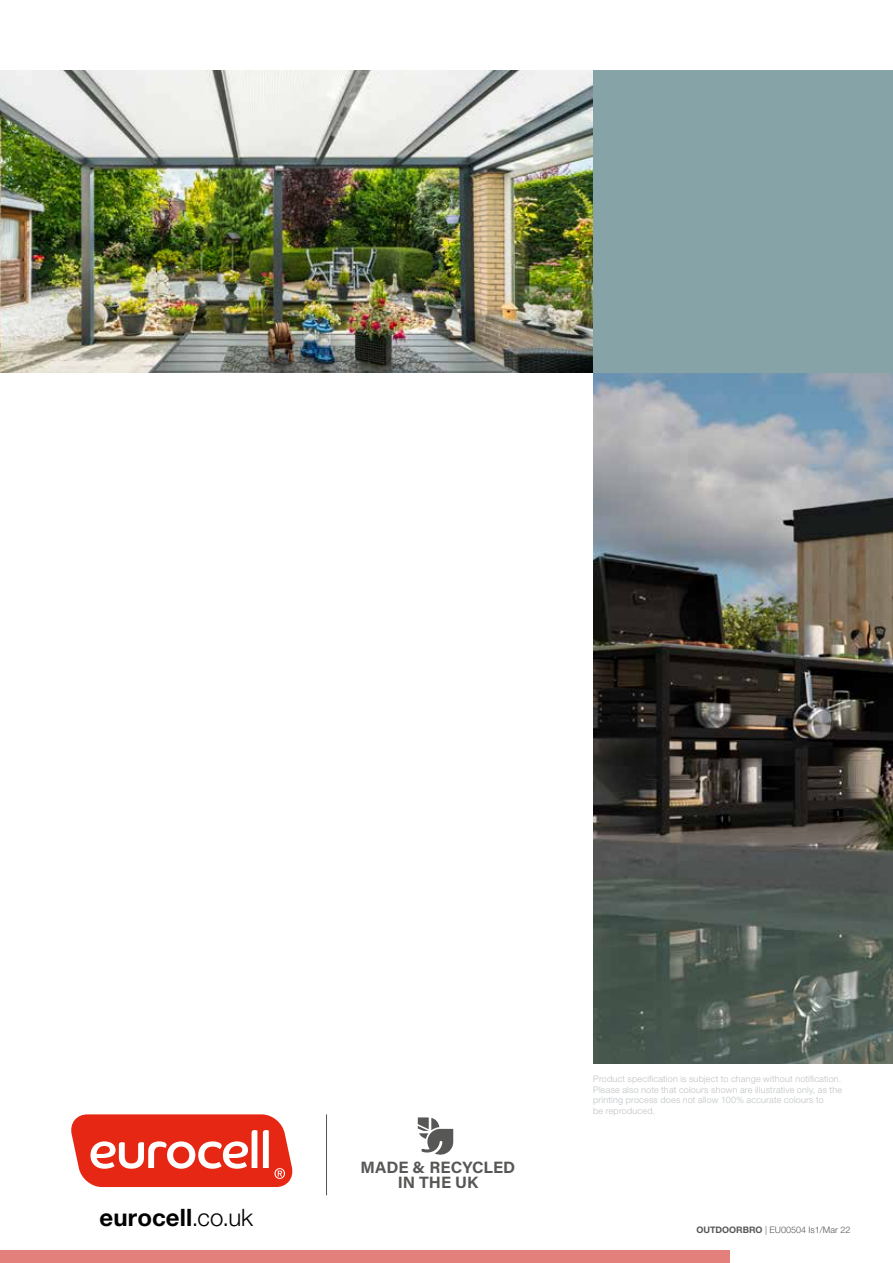
<style>
.page{position:relative;width:893px;height:1263px;background:#fff}
.page>*{position:absolute;margin:0;border:0;box-sizing:border-box;transform-origin:0 0}
.t1{font:700 24px "Helvetica Neue LT Std";letter-spacing:.005em;color:#000}
.t2{font:16.5px/15px "Acumin Variable Concept";letter-spacing:.035em;color:#575756;text-align:center}
.t3{font:300 9px/10.8px "Helvetica Neue LT Std";letter-spacing:.025em;color:#bec1c4}
.t4{font:300 9px "Helvetica Neue LT Std";color:#575756}
.s1{font-weight:300}
.s2{font-weight:700}
</style>
<div class="page">
<img style="left:593px;top:373px;width:300px;height:690px">
<img style="left:0;top:70px;width:593px;height:303px">
<div style="left:593px;top:70px;width:300px;height:303px;background:#86a4a8"></div>
<div style="left:0;top:1250px;width:729px;height:13px;background:#e4807c"></div>
<svg style="left:418px;top:1117px;width:35px;height:38px"></svg>
<hr style="left:326px;top:1114px;width:1px;height:81px;background:#575756">
<svg style="left:71px;top:1114px;width:222px;height:73px"></svg>
<h1 class="t1" style="left:100px;top:1203px;width:155px">eurocell<span class="s1">.co.uk</span></h1>
<h2 class="t2" style="left:361px;top:1159px;width:156px">MADE &amp; RECYCLED<br>IN THE UK</h2>
<p class="t3" style="left:593px;top:1073px;width:250px">Product specification is subject to change without notification.<br>Please also note that colours shown are illustrative only, as the printing process does not allow 100% accurate colours to<br>be reproduced.</p>
<p class="t4" style="left:696px;top:1224px;width:156px"><span class="s2">OUTDOORBRO</span> | EU00504 Is1/Mar 22</p>
</div>
